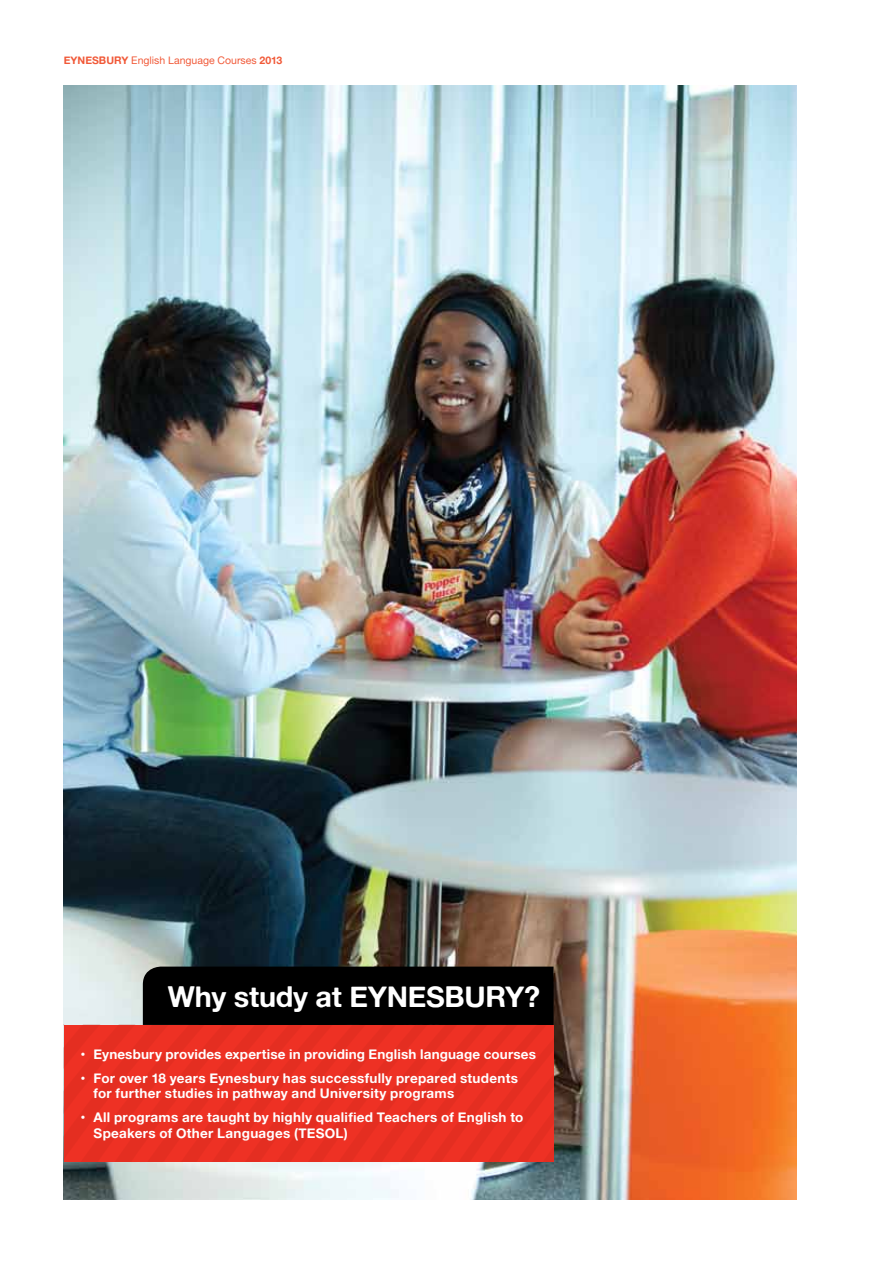
<style>
.page{position:relative;width:893px;height:1263px;background:#fff}
.page>*{position:absolute;margin:0;border:0;box-sizing:border-box;transform-origin:0 0}
.t1{font:28.8px "Alte Haas Grotesk Bold";letter-spacing:-.01em;color:#fff}
.t2{font:13.5px/15.3px "Alte Haas Grotesk Bold";letter-spacing:.015em;color:#fff}
.t3{font:10.5px "Alte Haas Grotesk";color:#f15938}
.s1{font-family:"Alte Haas Grotesk Bold"}
.s2{font-family:"Corporate SBQ"}
</style>
<div class="page">
<img style="left:64px;top:85px;width:732px;height:1114px">
<svg style="left:64px;top:1025px;width:490px;height:136px;background:#e92f22"></svg>
<div style="left:143px;top:966px;width:411px;height:59px;background:#000"></div>
<p class="t3" style="left:64px;top:54px;width:220px"><span class="s1">EYNESBURY</span> English Language Courses <span class="s1">2013</span></p>
<h1 class="t1" style="left:168px;top:979px;width:374px">Why study at EYNESBURY?</h1>
<p class="t2" style="left:81px;top:1046px;width:457px"><span class="s2">•</span> Eynesbury provides expertise in providing English language courses</p>
<p class="t2" style="left:94px;top:1070px;width:426px;text-indent:-13px"><span class="s2">•</span> For over 18 years Eynesbury has successfully prepared students for further studies in pathway and University programs</p>
<p class="t2" style="left:94px;top:1109px;width:431px;text-indent:-13px"><span class="s2">•</span> All programs are taught by highly qualified Teachers of English to<br>Speakers of Other Languages (TESOL)</p>
</div>
